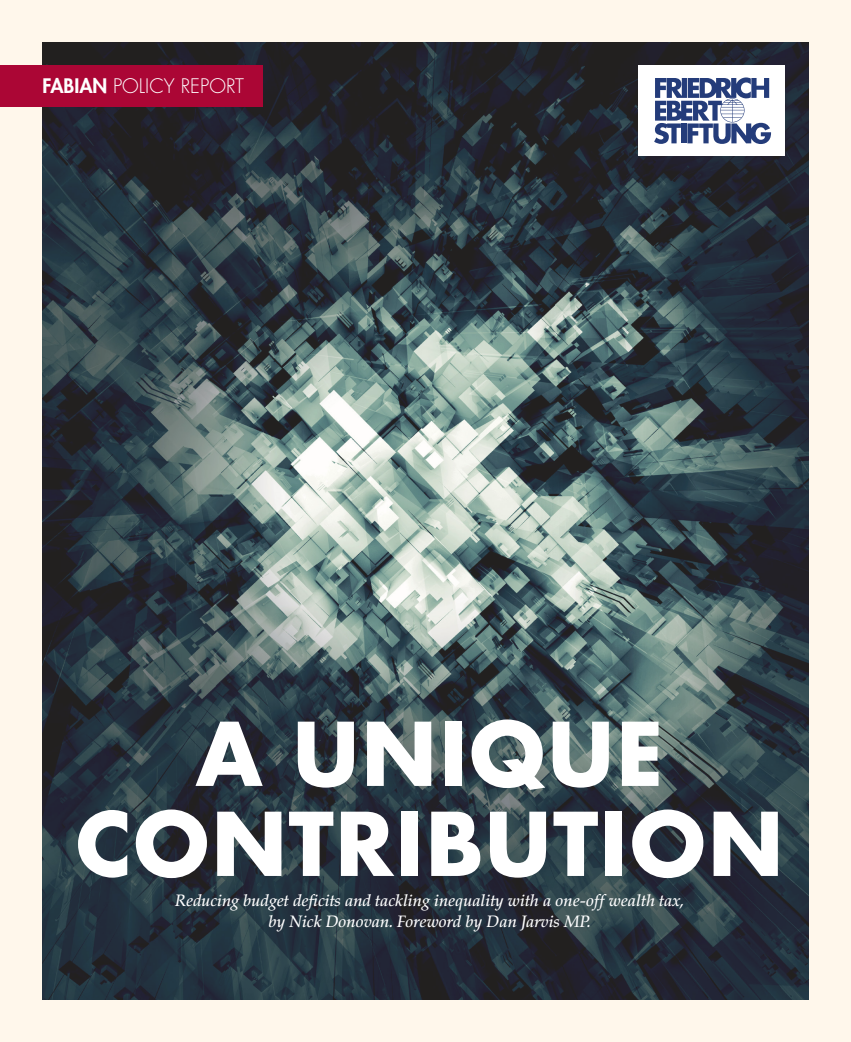
<style>
.page{position:relative;width:851px;height:1042px;background:#fff}
.page>*{position:absolute;margin:0;border:0;box-sizing:border-box;transform-origin:0 0}
.t1{font:700 85.2px/90px "Futura Std";letter-spacing:.03em;color:#fff;text-align:center}
.t2{font:300 19.5px "Futura Std";color:#fff}
.t3{font:italic 500 16.5px/21px "Palatino LT Std";color:#fff;text-align:center}
.s1{font-weight:800}
</style>
<div class="page">
<div style="left:0;top:0;width:850px;height:1042px;background:#fff7eb"></div>
<img style="left:43px;top:43px;width:765px;height:956px">
<div style="left:0;top:65px;width:262px;height:41px;background:#ab0635"></div>
<div style="left:638px;top:65px;width:146px;height:91px;background:#fff"></div>
<svg style="left:654px;top:77px;width:117px;height:67px"></svg>
<p class="t2" style="left:43px;top:74px;width:203px"><span class="s1">FABIAN</span> POLICY REPORT</p>
<h1 class="t1" style="left:76px;top:708px;width:708px">A UNIQUE<br>CONTRIBUTION</h1>
<p class="t3" style="left:175px;top:890px;width:510px">Reducing budget deficits and tackling inequality with a one-off wealth tax, by Nick Donovan. Foreword by Dan Jarvis MP.</p>
</div>
